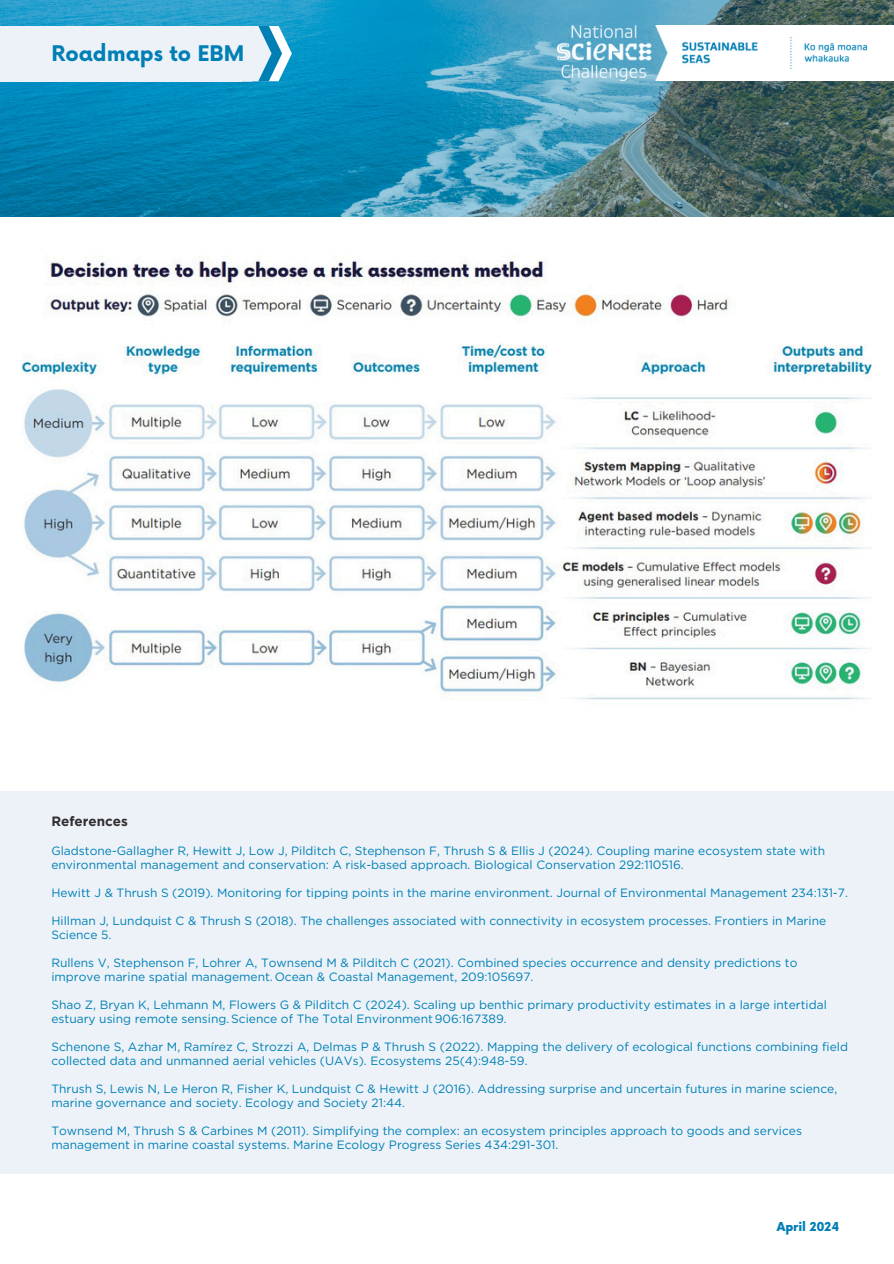
<style>
.page{position:relative;width:894px;height:1264px;background:#fff}
.page>*{position:absolute;margin:0;border:0;box-sizing:border-box;transform-origin:0 0}
.t1{font:700 21px "Now";color:#007fb5}
.t2{font:700 13.5px "Gotham";color:#312e2f}
.t3{font:12px/14px "Gotham";color:#007fb5}
.t4{font:900 12px "Now";color:#007fb5}
</style>
<div class="page">
<img style="left:0;top:0;width:893px;height:216px">
<div style="left:0;top:26px;width:251px;height:55px;background:#ecf2f8"></div>
<svg style="left:251px;top:26px;width:41px;height:55px"></svg>
<img style="left:557px;top:26px;width:336px;height:55px">
<div style="left:0;top:791px;width:893px;height:383px;background:#ecf2f8"></div>
<img style="left:22px;top:260px;width:849px;height:440px">
<p class="t1" style="left:51px;top:42px;width:194px">Roadmaps to EBM</p>
<p class="t2" style="left:51px;top:812px;width:78px">References</p>
<p class="t3" style="left:51px;top:843px;width:775px">Gladstone-Gallagher R, Hewitt J, Low J, Pilditch C, Stephenson F, Thrush S &amp; Ellis J (2024). Coupling marine ecosystem state with environmental management and conservation: A risk-based approach. Biological Conservation 292:110516.</p>
<p class="t3" style="left:51px;top:885px;width:797px">Hewitt J &amp; Thrush S (2019). Monitoring for tipping points in the marine environment. Journal of Environmental Management 234:131-7.</p>
<p class="t3" style="left:51px;top:913px;width:776px">Hillman J, Lundquist C &amp; Thrush S (2018). The challenges associated with connectivity in ecosystem processes. Frontiers in Marine<br>Science 5.</p>
<p class="t3" style="left:51px;top:955px;width:747px">Rullens V, Stephenson F, Lohrer A, Townsend M &amp; Pilditch C (2021). Combined species occurrence and density predictions to improve marine spatial management. Ocean &amp; Coastal Management, 209:105697.</p>
<p class="t3" style="left:51px;top:997px;width:776px">Shao Z, Bryan K, Lehmann M, Flowers G &amp; Pilditch C (2024). Scaling up benthic primary productivity estimates in a large intertidal estuary using remote sensing.Science of The Total Environment906:167389.</p>
<p class="t3" style="left:51px;top:1039px;width:797px">Schenone S, Azhar M, Ramírez C, Strozzi A, Delmas P &amp; Thrush S (2022). Mapping the delivery of ecological functions combining field collected data and unmanned aerial vehicles (UAVs). Ecosystems 25(4):948-59.</p>
<p class="t3" style="left:51px;top:1081px;width:787px">Thrush S, Lewis N, Le Heron R, Fisher K, Lundquist C &amp; Hewitt J (2016). Addressing surprise and uncertain futures in marine science, marine governance and society. Ecology and Society 21:44.</p>
<p class="t3" style="left:51px;top:1123px;width:752px">Townsend M, Thrush S &amp; Carbines M (2011). Simplifying the complex: an ecosystem principles approach to goods and services management in marine coastal systems. Marine Ecology Progress Series 434:291-301.</p>
<p class="t4" style="left:776px;top:1220px;width:64px">April 2024</p>
</div>
